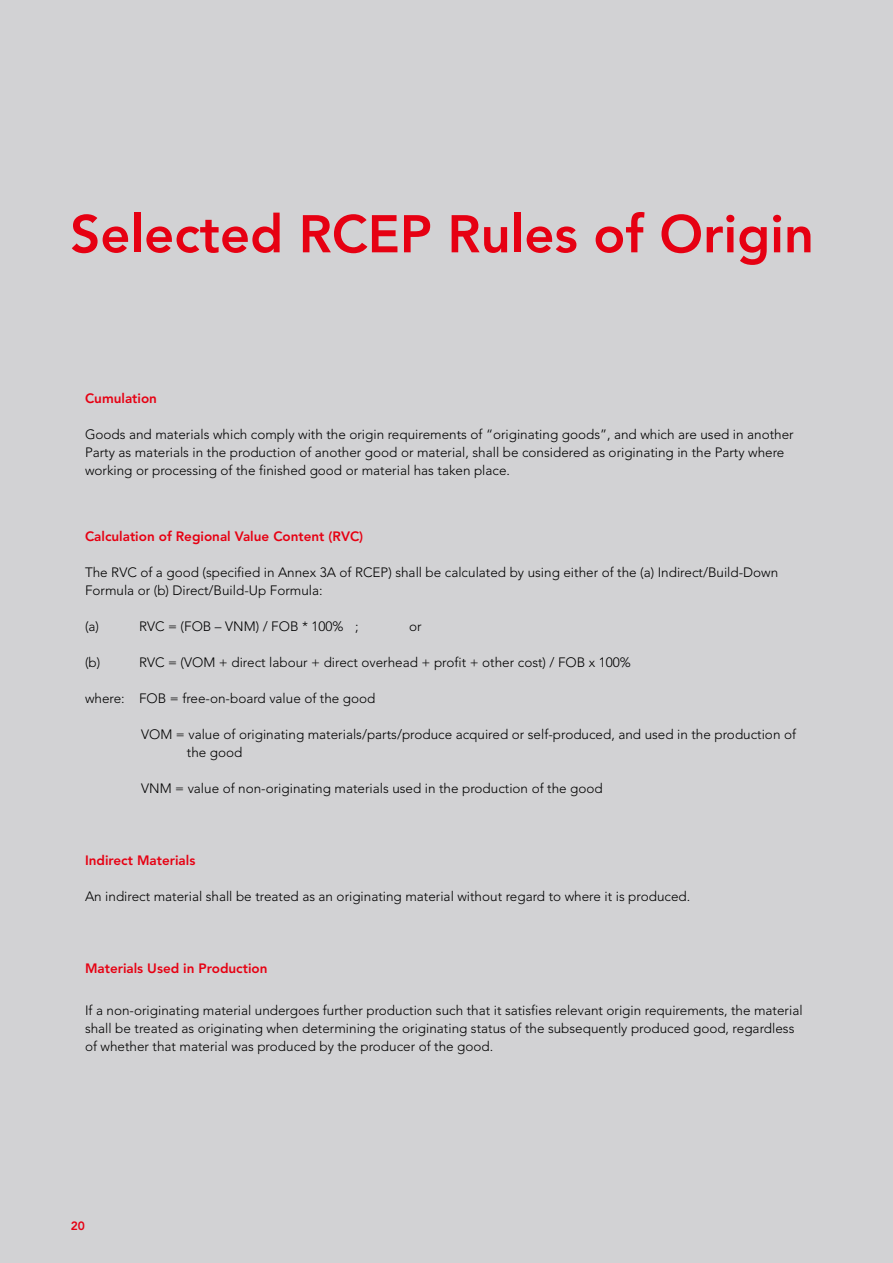
<style>
.page{position:relative;width:893px;height:1263px;background:#d2d2d4}
.page>*{position:absolute;margin:0;border:0;box-sizing:border-box;transform-origin:0 0}
.t1{font:800 52.5px "Avenir LT Std";color:#e60012}
.t2{font:300 13.5px/18px "Avenir LT Std";color:#000}
.t3{font:800 13.5px "Avenir LT Std";color:#e60012}
.t4{font:800 12px "Avenir LT Std";color:#e60012}
</style>
<div class="page">
<h1 class="t1" style="left:70px;top:203px;width:745px">Selected RCEP Rules of Origin</h1>
<p class="t3" style="left:85px;top:391px;width:73px">Cumulation</p>
<p class="t2" style="left:85px;top:426px;width:710px">Goods and materials which comply with the origin requirements of “originating goods”, and which are used in another<br>Party as materials in the production of another good or material, shall be considered as originating in the Party where working or processing of the finished good or material has taken place.</p>
<p class="t3" style="left:85px;top:529px;width:280px">Calculation of Regional Value Content (RVC)</p>
<p class="t2" style="left:85px;top:564px;width:695px">The RVC of a good (specified in Annex 3A of RCEP) shall be calculated by using either of the (a) Indirect/Build-Down<br>Formula or (b) Direct/Build-Up Formula:</p>
<p class="t2" style="left:85px;top:618px;width:16px">(a)</p>
<p class="t2" style="left:139px;top:618px;width:221px">RVC = (FOB – VNM) / FOB * 100% ;</p>
<p class="t2" style="left:409px;top:618px;width:14px">or</p>
<p class="t2" style="left:85px;top:654px;width:17px">(b)</p>
<p class="t2" style="left:139px;top:654px;width:493px">RVC = (VOM + direct labour + direct overhead + profit + other cost) / FOB x 100%</p>
<p class="t2" style="left:85px;top:690px;width:292px">where: FOB = free-on-board value of the good</p>
<p class="t2" style="left:187px;top:726px;width:611px;text-indent:-46px">VOM = value of originating materials/parts/produce acquired or self-produced, and used in the production of the good</p>
<p class="t2" style="left:141px;top:780px;width:463px">VNM = value of non-originating materials used in the production of the good</p>
<p class="t3" style="left:85px;top:853px;width:112px">Indirect Materials</p>
<p class="t2" style="left:85px;top:888px;width:607px">An indirect material shall be treated as an originating material without regard to where it is produced.</p>
<p class="t3" style="left:85px;top:961px;width:184px">Materials Used in Production</p>
<p class="t2" style="left:85px;top:1002px;width:719px">If a non-originating material undergoes further production such that it satisfies relevant origin requirements, the material shall be treated as originating when determining the originating status of the subsequently produced good, regardless of whether that material was produced by the producer of the good.</p>
<p class="t4" style="left:71px;top:1218px;width:16px">20</p>
</div>
